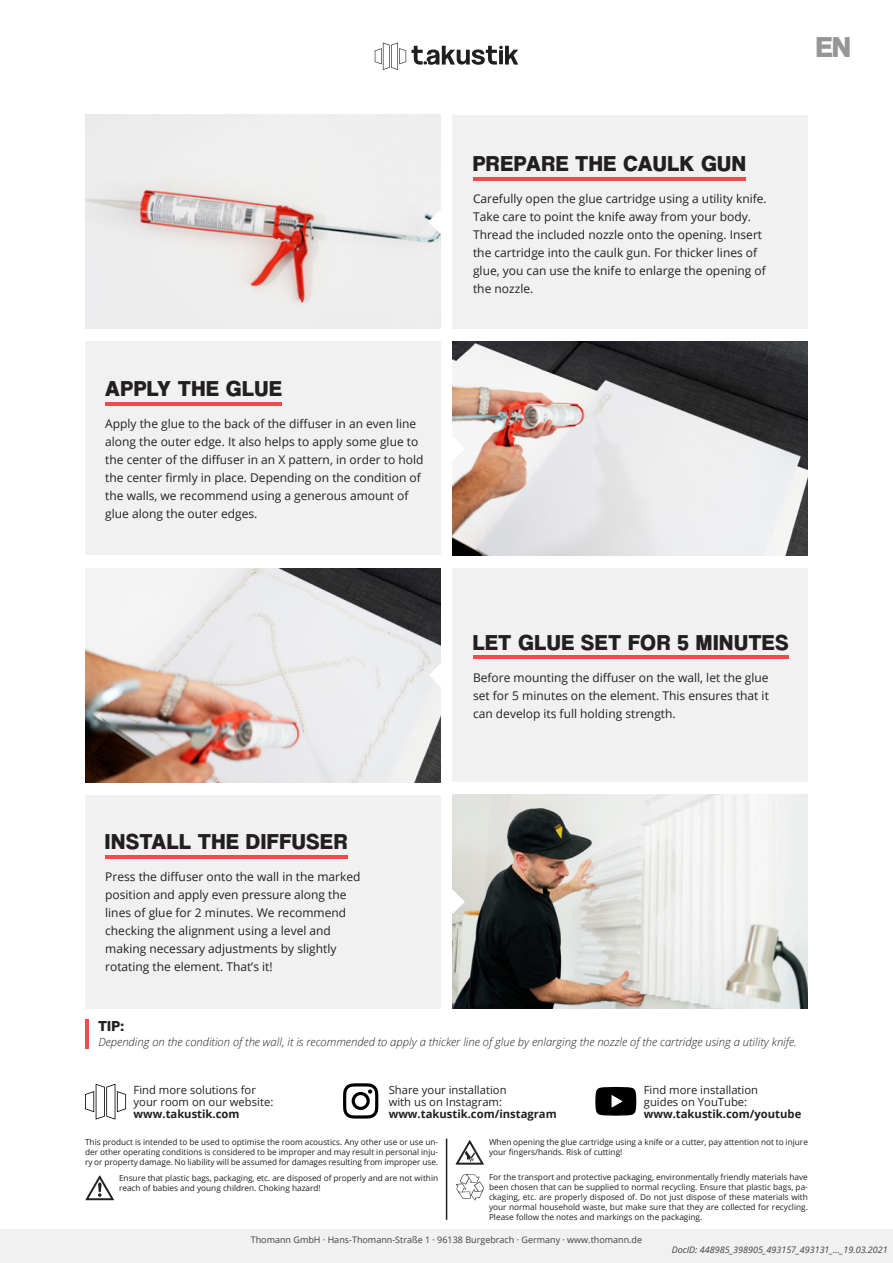
<style>
.page{position:relative;width:893px;height:1263px;background:#fff}
.page>*{position:absolute;margin:0;border:0;box-sizing:border-box;transform-origin:0 0}
.t1{font:30px "Coolvetica Hv";color:#969696}
.t2{font:22.5px "Coolvetica Hv";letter-spacing:.045em;color:#231f20}
.t3{font:15px "Coolvetica Hv";color:#231f20}
.t4{font:12px/18px "Open Sans";color:#231f20}
.t5{font:italic 300 11.25px "Open Sans";color:#231f20}
.t6{font:11.25px/12px "Open Sans";color:#231f20}
.t7{font:700 11.25px "Open Sans";color:#231f20}
.t8{font:9px "Open Sans";color:#404040}
.t9{font:italic 9px "Open Sans";color:#404040}
.t10{font:8.25px/9.9px "Open Sans";color:#231f20;text-align:justify}
</style>
<div class="page">
<div style="left:0;top:1229px;width:893px;height:34px;background:#f1f1f1"></div>
<img style="left:85px;top:115px;width:355px;height:214px">
<img style="left:85px;top:568px;width:355px;height:214px">
<img style="left:453px;top:341px;width:355px;height:214px">
<img style="left:453px;top:795px;width:355px;height:214px">
<svg style="left:428px;top:210px;width:13px;height:24px"></svg>
<svg style="left:453px;top:436px;width:12px;height:24px"></svg>
<svg style="left:452px;top:890px;width:13px;height:24px"></svg>
<svg style="left:429px;top:663px;width:24px;height:24px"></svg>
<div style="left:453px;top:115px;width:355px;height:214px;background:#f1f1f1"></div>
<hr style="left:473px;top:177px;width:273px;height:4px;background:#f04b4c">
<div style="left:85px;top:341px;width:355px;height:214px;background:#f1f1f1"></div>
<hr style="left:105px;top:402px;width:176px;height:3px;background:#f04b4c">
<div style="left:85px;top:795px;width:355px;height:214px;background:#f1f1f1"></div>
<hr style="left:105px;top:855px;width:242px;height:4px;background:#f04b4c">
<div style="left:453px;top:568px;width:355px;height:214px;background:#f1f1f1"></div>
<hr style="left:473px;top:655px;width:315px;height:4px;background:#f04b4c">
<svg style="left:375px;top:43px;width:31px;height:27px"></svg>
<svg style="left:412px;top:46px;width:106px;height:19px"></svg>
<hr style="left:85px;top:1019px;width:4px;height:30px;background:#f04b4c">
<svg style="left:85px;top:1175px;width:29px;height:26px"></svg>
<svg style="left:455px;top:1140px;width:29px;height:25px"></svg>
<svg style="left:456px;top:1174px;width:28px;height:26px"></svg>
<hr style="left:446px;top:1138px;width:1px;height:82px;background:#231f20">
<svg style="left:85px;top:1084px;width:41px;height:35px"></svg>
<svg style="left:343px;top:1083px;width:35px;height:35px"></svg>
<svg style="left:595px;top:1087px;width:41px;height:29px"></svg>
<h2 class="t2" style="left:105px;top:375px;width:178px">APPLY THE GLUE</h2>
<p class="t4" style="left:105px;top:414px;width:320px">Apply the glue to the back of the diffuser in an even line along the outer edge. It also helps to apply some glue to the center of the diffuser in an X pattern, in order to hold the center firmly in place. Depending on the condition of the walls, we recommend using a generous amount of glue along the outer edges.</p>
<h2 class="t2" style="left:473px;top:150px;width:274px">PREPARE THE CAULK GUN</h2>
<p class="t4" style="left:473px;top:189px;width:295px">Carefully open the glue cartridge using a utility knife.<br>Take care to point the knife away from your body.<br>Thread the included nozzle onto the opening. Insert the cartridge into the caulk gun. For thicker lines of glue, you can use the knife to enlarge the opening of the nozzle.</p>
<h1 class="t1" style="left:816px;top:30px;width:36px">EN</h1>
<h2 class="t2" style="left:473px;top:629px;width:317px">LET GLUE SET FOR 5 MINUTES</h2>
<p class="t4" style="left:473px;top:668px;width:297px;text-align:justify">Before mounting the diffuser on the wall, let the glue set for 5 minutes on the element. This ensures that it can develop its full holding strength.</p>
<h2 class="t2" style="left:105px;top:829px;width:244px">INSTALL THE DIFFUSER</h2>
<p class="t4" style="left:105px;top:868px;width:257px">Press the diffuser onto the wall in the marked position and apply even pressure along the lines of glue for 2 minutes. We recommend checking the alignment using a level and making necessary adjustments by slightly rotating the element. That’s it!</p>
<p class="t3" style="left:98px;top:1017px;width:27px">TIP:</p>
<p class="t5" style="left:98px;top:1034px;width:700px">Depending on the condition of the wall, it is recommended to apply a thicker line of glue by enlarging the nozzle of the cartridge using a utility knife.</p>
<p class="t6" style="left:134px;top:1084px;width:141px">Find more solutions for your room on our website:</p>
<p class="t7" style="left:134px;top:1106px;width:108px">www.takustik.com</p>
<p class="t6" style="left:389px;top:1084px;width:119px">Share your installation with us on Instagram:</p>
<p class="t7" style="left:389px;top:1106px;width:170px">www.takustik.com/instagram</p>
<p class="t6" style="left:644px;top:1084px;width:116px">Find more installation guides on YouTube:</p>
<p class="t7" style="left:644px;top:1106px;width:159px">www.takustik.com/youtube</p>
<p class="t10" style="left:85px;top:1137px;width:355px">This product is intended to be used to optimise the room acoustics. Any other use or use un&shy;der other operating conditions is considered to be improper and may result in personal inju&shy;ry or property damage. No liability will be assumed for damages resulting from improper use.</p>
<p class="t10" style="left:119px;top:1172px;width:321px">Ensure that plastic bags, packaging, etc. are disposed of properly and are not within reach of babies and young children. Choking hazard!</p>
<p class="t10" style="left:489px;top:1137px;width:320px">When opening the glue cartridge using a knife or a cutter, pay attention not to injure your fingers/hands. Risk of cutting!</p>
<p class="t10" style="left:489px;top:1172px;width:320px">For the transport and protective packaging, environmentally friendly materials have been chosen that can be supplied to normal recycling. Ensure that plastic bags, pa&shy;ckaging, etc. are properly disposed of. Do not just dispose of these materials with your normal household waste, but make sure that they are collected for recycling.<br>Please follow the notes and markings on the packaging.</p>
<p class="t8" style="left:251px;top:1234px;width:393px">Thomann GmbH · Hans-Thomann-Straße 1 · 96138 Burgebrach · Germany · www.thomann.de</p>
<p class="t9" style="left:672px;top:1243px;width:217px">DocID: 448985_398905_493157_493131_..._19.03.2021</p>
</div>
